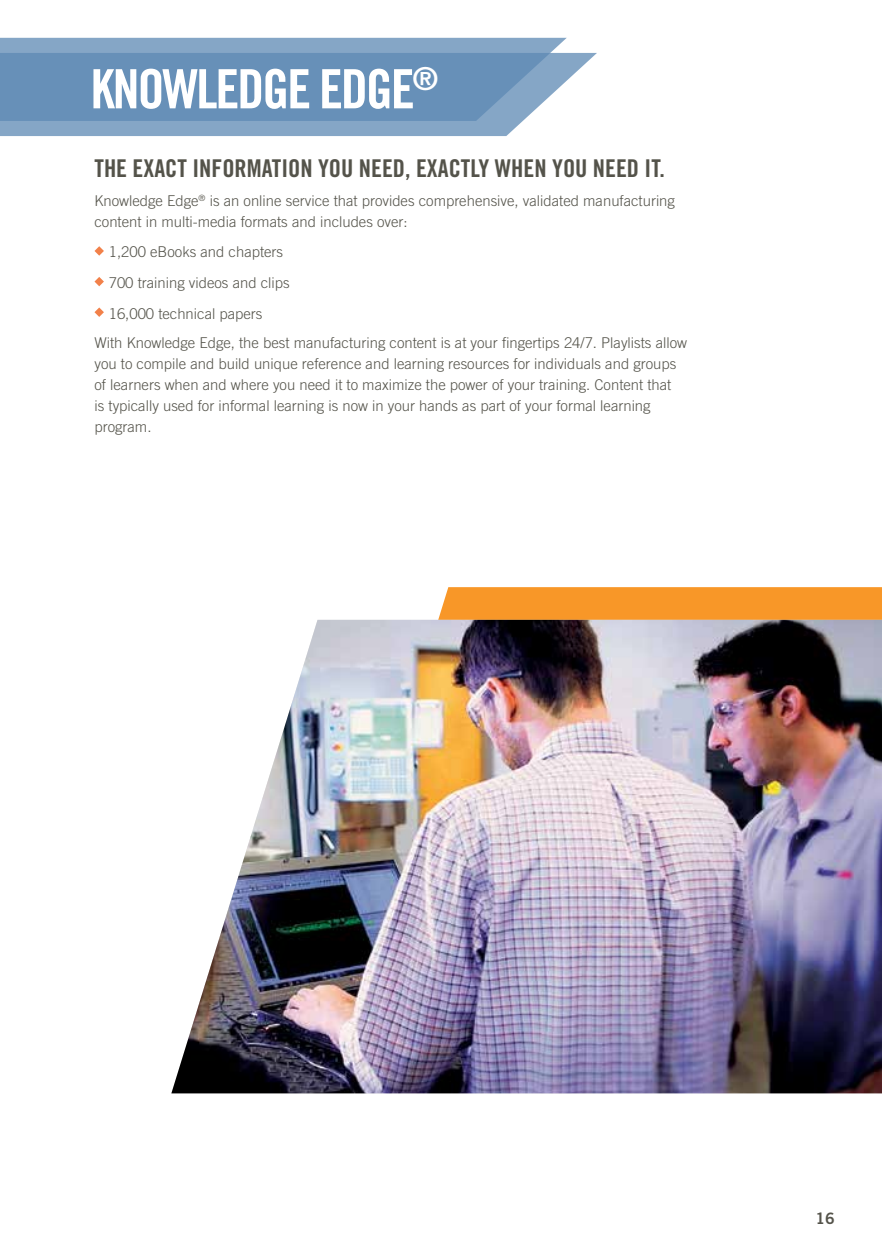
<style>
.page{position:relative;width:882px;height:1260px;background:#fff}
.page>*{position:absolute;margin:0;border:0;box-sizing:border-box;transform-origin:0 0}
.t1{font:54.25px "Trade Gothic LT Std Bd Cn 20";letter-spacing:-.04em;color:#fff}
.t2{font:24.5px "Trade Gothic LT Std Bd Cn 20";color:#54534a}
.t3{font:15.75px "Trade Gothic LT Std Bd 2";color:#54534a}
.t4{font:300 14.88px/21px "Trade Gothic LT Std";color:#54534a}
</style>
<div class="page">
<svg style="left:345px;top:587px;width:537px;height:33px;fill:#f89728"></svg>
<img style="left:171px;top:620px;width:711px;height:473px">
<svg style="left:94px;top:246px;width:10px;height:10px"></svg>
<svg style="left:94px;top:277px;width:10px;height:9px"></svg>
<svg style="left:94px;top:307px;width:10px;height:10px"></svg>
<svg style="left:0;top:53px;width:597px;height:83px;fill:#85a6c6"></svg>
<svg style="left:0;top:38px;width:567px;height:83px;background:#7197bc"></svg>
<h1 class="t1" style="left:91px;top:56px;width:349px">KNOWLEDGE EDGE<sup>®</sup></h1>
<h2 class="t2" style="left:94px;top:153px;width:572px">THE EXACT INFORMATION YOU NEED, EXACTLY WHEN YOU NEED IT.</h2>
<p class="t4" style="left:94px;top:190px;width:582px">Knowledge Edge<sup>®</sup> is an online service that provides comprehensive, validated manufacturing content in multi-media formats and includes over:</p>
<p class="t4" style="left:109px;top:237px;width:183px;line-height:30.6px">1,200 eBooks and chapters<br>700 training videos and clips<br>16,000 technical papers</p>
<p class="t4" style="left:95px;top:332px;width:594px">With Knowledge Edge, the best manufacturing content is at your fingertips 24/7. Playlists allow you to compile and build unique reference and learning resources for individuals and groups of learners when and where you need it to maximize the power of your training. Content that<br>is typically used for informal learning is now in your hands as part of your formal learning program.</p>
<p class="t3" style="left:815px;top:1209px;width:21px">16</p>
</div>
